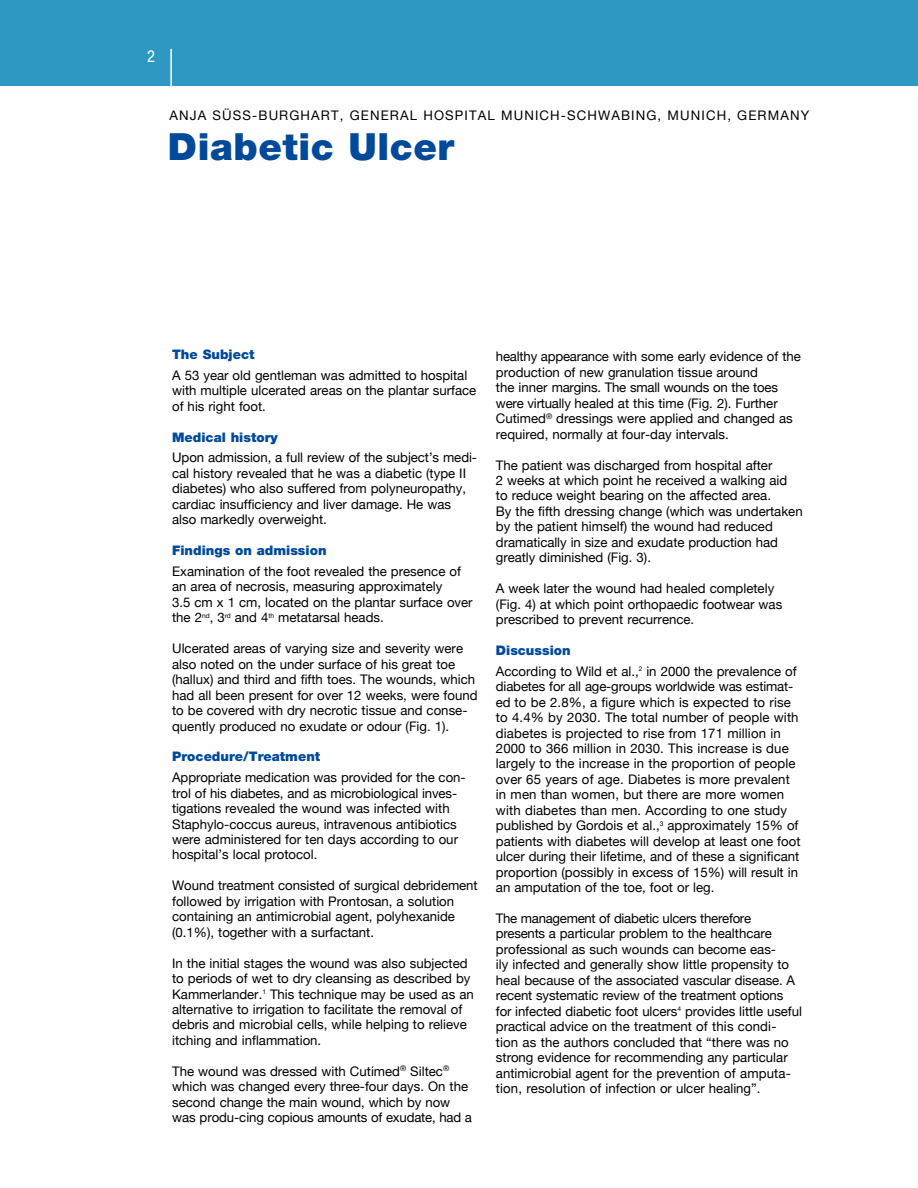
<style>
.page{position:relative;width:918px;height:1188px;background:#fff}
.page>*{position:absolute;margin:0;border:0;box-sizing:border-box;transform-origin:0 0}
.t1{font:900 37.5px "Helvetica Neue";letter-spacing:.015em;color:#004a99}
.t2{font:condensed 16.5px "Helvetica Neue";color:#fff}
.t3{font:13.2px/15.5px "Helvetica Neue";color:#000}
.t4{font:900 13.2px "Helvetica Neue";color:#004a99}
.s1{font-weight:900;color:#004a99}
</style>
<div class="page">
<div style="left:0;top:0;width:918px;height:85px;background:#2e98c3"></div>
<hr style="left:170px;top:49px;width:2px;height:46px;background:#fff">
<p class="t2" style="left:147px;top:47px;width:9px">2</p>
<p class="t3" style="left:169px;top:107px;width:20px">Anja</p>
<p class="t3" style="left:213px;top:107px;width:67px">SüSS-Burghart</p>
<p class="t3" style="left:340px;top:107px;width:32px">, Genera</p>
<p class="t3" style="left:410px;top:107px;width:34px">l Hospita</p>
<p class="t3" style="left:487px;top:107px;width:37px">l Munich</p>
<p class="t3" style="left:561px;top:107px;width:27px">-Schwabing</p>
<p class="t3" style="left:658px;top:107px;width:33px">, Munich</p>
<p class="t3" style="left:727px;top:107px;width:32px">, German</p>
<p class="t3" style="left:801px;top:107px;width:10px">y</p>
<h1 class="t1" style="left:168px;top:125px;width:288px">Diabetic Ulcer</h1>
<p class="t4" style="left:172px;top:346px;width:84px">The Subject</p>
<p class="t3" style="left:172px;top:367px;width:306px">A 53 year old gentleman was admitted to hospital with multiple ulcerated areas on the plantar surface of his right foot.</p>
<p class="t4" style="left:172px;top:429px;width:107px">Medical history</p>
<p class="t3" style="left:172px;top:450px;width:306px">Upon admission, a full review of the subject’s medi&shy;cal history revealed that he was a diabetic (type II diabetes) who also suffered from polyneuropathy, cardiac insufficiency and liver damage. He was also markedly overweight.</p>
<p class="t4" style="left:172px;top:543px;width:156px">Findings on admission</p>
<p class="t3" style="left:172px;top:563px;width:302px">Examination of the foot revealed the presence of an area of necrosis, measuring approximately<br>3.5 cm x 1 cm, located on the plantar surface over the 2<sup>nd</sup>, 3<sup>rd</sup> and 4<sup>th</sup> metatarsal heads.</p>
<p class="t3" style="left:172px;top:641px;width:307px">Ulcerated areas of varying size and severity were also noted on the under surface of his great toe (hallux) and third and fifth toes. The wounds, which had all been present for over 12 weeks, were found to be covered with dry necrotic tissue and conse&shy;quently produced no exudate or odour (Fig. 1).</p>
<p class="t4" style="left:172px;top:749px;width:150px">Procedure/Treatment</p>
<p class="t3" style="left:172px;top:770px;width:295px">Appropriate medication was provided for the con&shy;trol of his diabetes, and as microbiological inves&shy;tigations revealed the wound was infected with Staphylo-coccus aureus, intravenous antibiotics were administered for ten days according to our hospital’s local protocol.</p>
<p class="t3" style="left:172px;top:878px;width:307px">Wound treatment consisted of surgical debridement followed by irrigation with Prontosan, a solution containing an antimicrobial agent, polyhexanide (0.1%), together with a surfactant.</p>
<p class="t3" style="left:172px;top:955px;width:303px">In the initial stages the wound was also subjected to periods of wet to dry cleansing as described by Kammerlander.<sup>1</sup> This technique may be used as an alternative to irrigation to facilitate the removal of debris and microbial cells, while helping to relieve itching and inflammation.</p>
<p class="t3" style="left:172px;top:1063px;width:301px">The wound was dressed with Cutimed<sup>®</sup> Siltec<sup>® </sup>which was changed every three-four days. On the second change the main wound, which by now was produ-cing copious amounts of exudate, had a</p>
<p class="t3" style="left:496px;top:349px;width:307px">healthy appearance with some early evidence of the production of new granulation tissue around<br>the inner margins. The small wounds on the toes were virtually healed at this time (Fig. 2). Further Cutimed<sup>®</sup> dressings were applied and changed as required, normally at four-day intervals.</p>
<p class="t3" style="left:496px;top:457px;width:308px">The patient was discharged from hospital after<br>2 weeks at which point he received a walking aid<br>to reduce weight bearing on the affected area.<br>By the fifth dressing change (which was undertaken by the patient himself) the wound had reduced dramatically in size and exudate production had greatly diminished (Fig. 3).</p>
<p class="t3" style="left:496px;top:581px;width:288px">A week later the wound had healed completely (Fig. 4) at which point orthopaedic footwear was prescribed to prevent recurrence.</p>
<p class="t3" style="left:496px;top:640px;width:302px;line-height:20.9px"><span class="s1">Discussion<br></span>According to Wild et al.,<sup>2</sup> in 2000 the prevalence of</p>
<p class="t3" style="left:496px;top:679px;width:306px">diabetes for all age-groups worldwide was estimat&shy;ed to be 2.8%, a figure which is expected to rise to 4.4% by 2030. The total number of people with diabetes is projected to rise from 171 million in 2000 to 366 million in 2030. This increase is due largely to the increase in the proportion of people over 65 years of age. Diabetes is more prevalent in men than women, but there are more women with diabetes than men. According to one study published by Gordois et al.,<sup>3</sup> approximately 15% of patients with diabetes will develop at least one foot ulcer during their lifetime, and of these a significant proportion (possibly in excess of 15%) will result in an amputation of the toe, foot or leg.</p>
<p class="t3" style="left:496px;top:910px;width:308px">The management of diabetic ulcers therefore presents a particular problem to the healthcare professional as such wounds can become eas-<br>ily infected and generally show little propensity to heal because of the associated vascular disease. A recent systematic review of the treatment options for infected diabetic foot ulcers<sup>4</sup> provides little useful practical advice on the treatment of this condi&shy;tion as the authors concluded that “there was no strong evidence for recommending any particular antimicrobial agent for the prevention of amputa&shy;tion, resolution of infection or ulcer healing”.</p>
</div>
